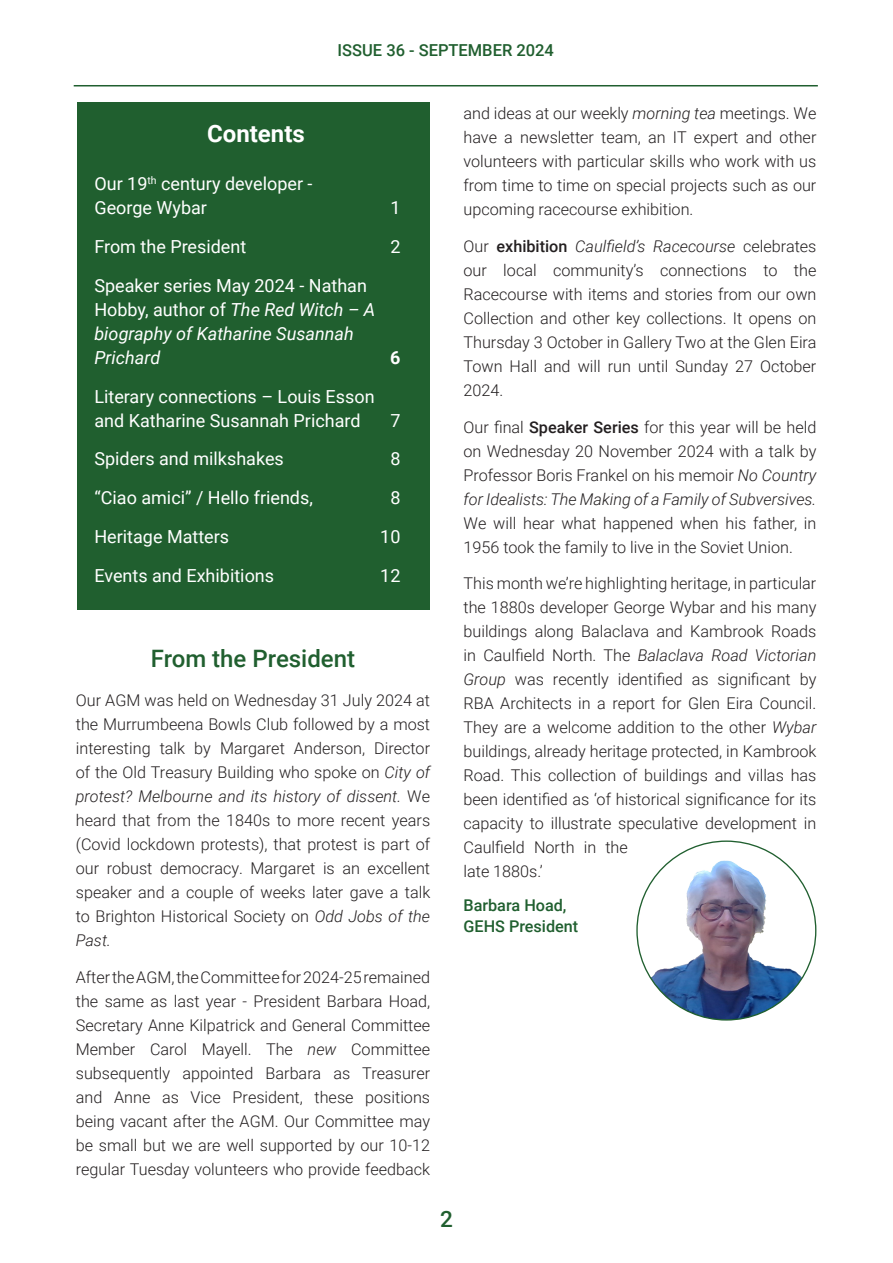
<style>
.page{position:relative;width:893px;height:1263px;background:#fff}
.page>*{position:absolute;margin:0;border:0;box-sizing:border-box;transform-origin:0 0}
.Story_Heading{font:500 24px "Roboto";color:#205f2f}
.Contents_Heading{font:700 24px "Roboto";color:#fff}
.t1{font:500 22.5px "Roboto";color:#205f2f}
.t2{font:18px/24px "Roboto";color:#fff}
.t3{font:italic 18px/24px "Roboto";color:#fff}
.t4{font:700 18px "Roboto";color:#fff}
.t5{font:500 16.5px "Roboto";color:#205f2f}
.Body_Text{font:300 16.2px/24px "Roboto";color:#231f20;text-align:justify}
.Author_name{font:500 16.2px "Roboto";color:#205f2f}
.s1{font-style:normal}
.s2{font-style:italic}
.s3{font-weight:500}
</style>
<div class="page">
<hr style="left:74px;top:85px;width:744px;height:1px;background:#205f2f">
<div style="left:77px;top:102px;width:352px;height:508px;background:#205f2f"></div>
<img style="left:637px;top:841px;width:179px;height:179px;border-radius:89px">
<p class="t5" style="left:338px;top:39px;width:218px">ISSUE 36 - SEPTEMBER 2024</p>
<p class="Contents_Heading" style="left:207px;top:117px;width:99px">Contents</p>
<p class="t2" style="left:94px;top:171px;width:220px">Our 19<sup>th</sup> century developer -<br>George Wybar</p>
<p class="t2" style="left:390px;top:195px;width:12px">1</p>
<p class="t2" style="left:94px;top:234px;width:153px">From the President</p>
<p class="t2" style="left:390px;top:234px;width:12px">2</p>
<p class="t3" style="left:94px;top:273px;width:283px"><span class="s1">Speaker series May 2024 - Nathan<br>Hobby, author of</span> The Red Witch – A biography of Katharine Susannah<br>Prichard</p>
<p class="t4" style="left:390px;top:345px;width:12px">6</p>
<p class="t2" style="left:94px;top:383px;width:282px">Literary connections – Louis Esson and Katharine Susannah Prichard</p>
<p class="t2" style="left:390px;top:407px;width:12px">7</p>
<p class="t2" style="left:94px;top:446px;width:191px">Spiders and milkshakes</p>
<p class="t2" style="left:390px;top:446px;width:12px">8</p>
<p class="t2" style="left:94px;top:485px;width:220px">“Ciao amici” / Hello friends,</p>
<p class="t2" style="left:390px;top:485px;width:12px">8</p>
<p class="t2" style="left:94px;top:524px;width:136px">Heritage Matters</p>
<p class="t2" style="left:380px;top:524px;width:22px">10</p>
<p class="t2" style="left:94px;top:563px;width:181px">Events and Exhibitions</p>
<p class="t2" style="left:380px;top:563px;width:22px">12</p>
<p class="Story_Heading" style="left:151px;top:641px;width:206px">From the President</p>
<p class="Body_Text" style="left:76px;top:687px;width:356px">Our AGM was held on Wednesday 31 July 2024 at the Murrumbeena Bowls Club followed by a most interesting talk by Margaret Anderson, Director of the Old Treasury Building who spoke on <span class="s2">City of protest? Melbourne and its history of dissent.</span> We heard that from the 1840s to more recent years (Covid lockdown protests), that protest is part of our robust democracy. Margaret is an excellent speaker and a couple of weeks later gave a talk to Brighton Historical Society on <span class="s2">Odd Jobs of the Past.</span></p>
<p class="Body_Text" style="left:76px;top:964px;width:356px">After the AGM, the Committee for 2024-25 remained the same as last year - President Barbara Hoad, Secretary Anne Kilpatrick and General Committee Member Carol Mayell. The <span class="s2">new</span> Committee subsequently appointed Barbara as Treasurer and Anne as Vice President, these positions being vacant after the AGM. Our Committee may be small but we are well supported by our 10-12 regular Tuesday volunteers who provide feedback</p>
<p class="Body_Text" style="left:463px;top:101px;width:354px">and ideas at our weekly <span class="s2">morning tea</span> meetings. We have a newsletter team, an IT expert and other volunteers with particular skills who work with us from time to time on special projects such as our upcoming racecourse exhibition.</p>
<p class="Body_Text" style="left:463px;top:233px;width:354px">Our <span class="s3">exhibition</span> <span class="s2">Caulfield’s Racecourse</span> celebrates our local community’s connections to the Racecourse with items and stories from our own Collection and other key collections. It opens on Thursday 3 October in Gallery Two at the Glen Eira Town Hall and will run until Sunday 27 October 2024.</p>
<p class="Body_Text" style="left:463px;top:414px;width:354px">Our final <span class="s3">Speaker Series</span> for this year will be held on Wednesday 20 November 2024 with a talk by Professor Boris Frankel on his memoir <span class="s2">No Country for Idealists: The Making of a Family of Subversives.<br></span>We will hear what happened when his father, in 1956 took the family to live in the Soviet Union.</p>
<p class="Body_Text" style="left:463px;top:571px;width:354px;text-align:left">This month we’re highlighting heritage, in particular the 1880s developer George Wybar and his many buildings along Balaclava and Kambrook Roads in Caulfield North. The <span class="s2">Balaclava Road Victorian Group</span> was recently identified as significant by RBA Architects in a report for Glen Eira Council.<br>They are a welcome addition to the other <span class="s2">Wybar </span>buildings, already heritage protected, in Kambrook Road. This collection of buildings and villas has been identified as ‘of historical significance for its capacity to illustrate speculative development in Caulfield North in the<br>late 1880s.’</p>
<p class="Author_name" style="left:463px;top:894px;width:105px">Barbara Hoad,</p>
<p class="Author_name" style="left:463px;top:915px;width:116px">GEHS President</p>
<h2 class="t1" style="left:440px;top:1203px;width:14px">2</h2>
</div>
